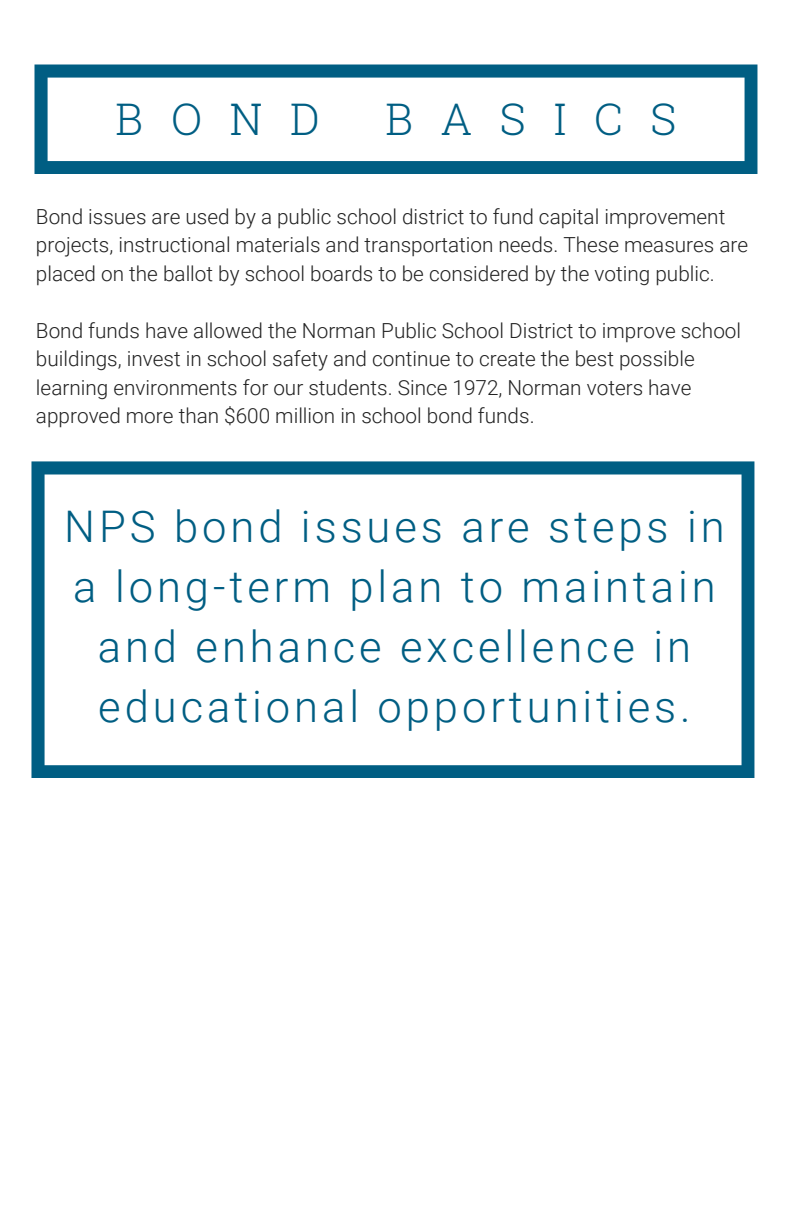
<style>
.page{position:relative;width:792px;height:1224px;background:#fff}
.page>*{position:absolute;margin:0;border:0;box-sizing:border-box;transform-origin:0 0}
.t1{font:300 43.6px/60px "Roboto";letter-spacing:.09em;color:#005e83;text-align:center}
.t2{font:300 43.6px "Roboto Slab";letter-spacing:.63em;color:#005e83}
.t3{font:300 20.8px/28.4px "Roboto";color:#222}
</style>
<div class="page">
<svg style="left:31px;top:461px;width:723px;height:317px"></svg>
<svg style="left:34px;top:64px;width:723px;height:110px"></svg>
<h1 class="t2" style="left:116px;top:89px;width:206px">BOND</h1>
<h1 class="t2" style="left:385px;top:89px;width:292px">BASICS</h1>
<p class="t3" style="left:36px;top:202px;width:714px">Bond issues are used by a public school district to fund capital improvement projects, instructional materials and transportation needs. These measures are placed on the ballot by school boards to be considered by the voting public.</p>
<p class="t3" style="left:36px;top:316px;width:707px">Bond funds have allowed the Norman Public School District to improve school buildings, invest in school safety and continue to create the best possible learning environments for our students. Since 1972, Norman voters have approved more than $600 million in school bond funds.</p>
<h1 class="t1" style="left:64px;top:497px;width:662px">NPS bond issues are steps in a long-term plan to maintain and enhance excellence in educational opportunities.</h1>
</div>
